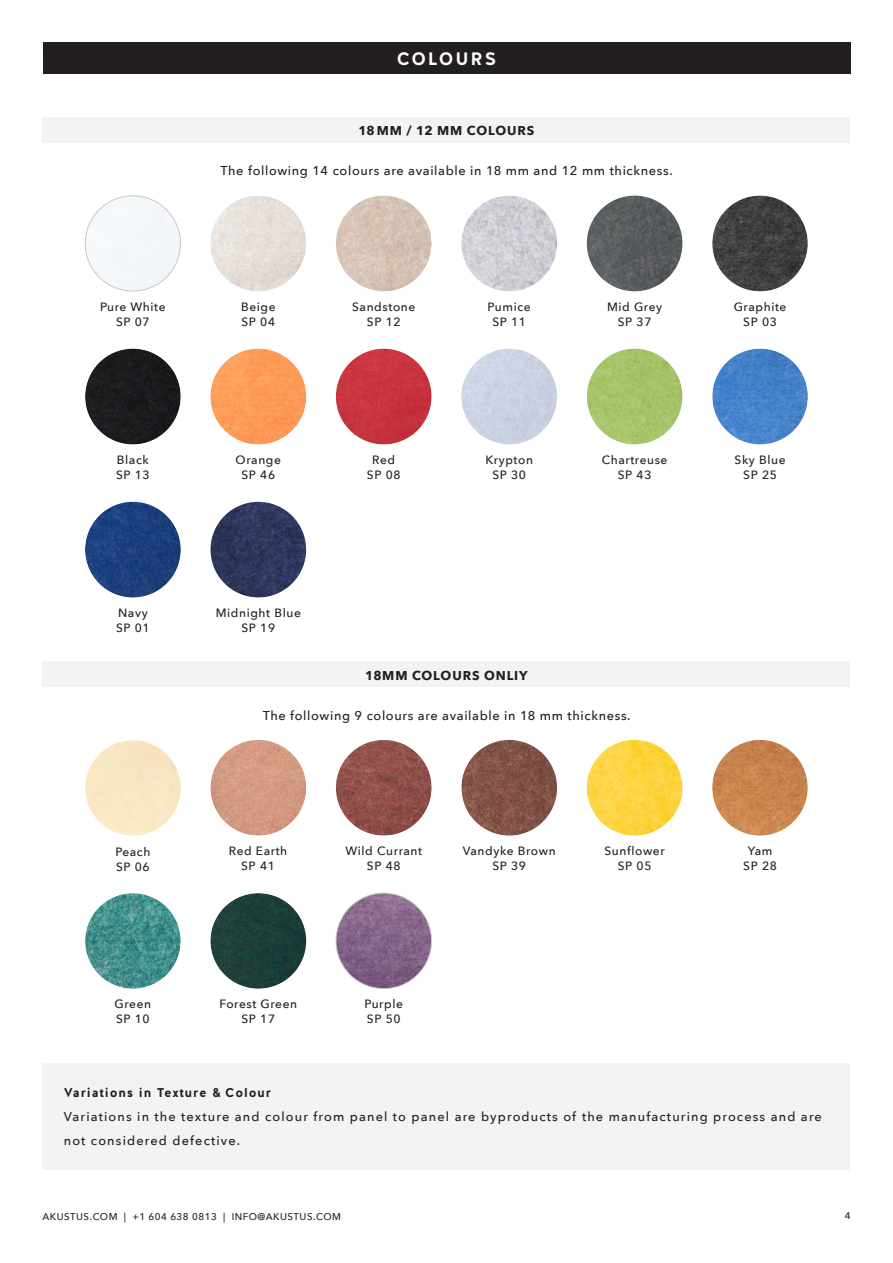
<style>
.page{position:relative;width:893px;height:1263px;background:#fff}
.page>*{position:absolute;margin:0;border:0;box-sizing:border-box;transform-origin:0 0}
.t1{font:700 18px "Halis R";letter-spacing:.095em;color:#fff}
.t2{font:500 12.75px/24px "Avenir Next";letter-spacing:.09em;color:#231f20}
.t3{font:500 12.75px "Avenir Next";letter-spacing:.05em;color:#231f20}
.t4{font:700 12.75px "Avenir Next";letter-spacing:.07em;color:#231f20}
.t5{font:700 12.75px "Halis R";letter-spacing:.07em;color:#231f20}
.t6{font:500 12px/15px "Avenir Next";letter-spacing:.05em;color:#231f20;text-align:center}
.t7{font:500 9.75px "Avenir Next";letter-spacing:.05em;color:#231f20}
</style>
<div class="page">
<div style="left:43px;top:1063px;width:807px;height:106px;background:#f2f3f4"></div>
<div style="left:43px;top:117px;width:807px;height:25px;background:#f2f3f4"></div>
<div style="left:43px;top:661px;width:807px;height:26px;background:#f2f3f4"></div>
<div style="left:43px;top:43px;width:807px;height:31px;background:#231f20"></div>
<img style="left:210px;top:740px;width:96px;height:96px;border-radius:48px">
<img style="left:336px;top:740px;width:96px;height:96px;border-radius:48px">
<img style="left:461px;top:740px;width:96px;height:96px;border-radius:48px">
<img style="left:587px;top:740px;width:95px;height:96px;border-radius:48px">
<img style="left:210px;top:349px;width:96px;height:95px;border-radius:48px">
<img style="left:712px;top:740px;width:96px;height:96px;border-radius:48px">
<div style="left:336px;top:349px;width:96px;height:95px;background:#c7343f;border-radius:48px"></div>
<div style="left:461px;top:349px;width:96px;height:95px;background:#ccd2e2;border-radius:48px"></div>
<img style="left:587px;top:349px;width:95px;height:95px;border-radius:48px">
<img style="left:85px;top:893px;width:96px;height:96px;border-radius:48px">
<img style="left:210px;top:893px;width:96px;height:96px;border-radius:48px">
<img style="left:712px;top:349px;width:96px;height:95px;border-radius:48px">
<img style="left:85px;top:502px;width:96px;height:95px;border-radius:48px">
<img style="left:210px;top:502px;width:96px;height:95px;border-radius:48px">
<img style="left:336px;top:893px;width:95px;height:96px;border-radius:48px">
<img style="left:587px;top:196px;width:95px;height:95px;border-radius:48px">
<div style="left:85px;top:196px;width:95px;height:95px;background:#f4f6fa;border-radius:48px"></div>
<img style="left:210px;top:196px;width:96px;height:95px;border-radius:48px">
<img style="left:336px;top:196px;width:96px;height:95px;border-radius:48px">
<img style="left:461px;top:196px;width:96px;height:95px;border-radius:48px">
<img style="left:712px;top:196px;width:96px;height:95px;border-radius:48px">
<div style="left:85px;top:349px;width:96px;height:95px;background:#1b1b1e;border-radius:48px"></div>
<img style="left:85px;top:740px;width:96px;height:96px;border-radius:48px">
<h1 class="t1" style="left:397px;top:47px;width:101px">COLOURS</h1>
<p class="t4" style="left:358px;top:120px;width:178px">18MM / 12 MM COLOURS</p>
<p class="t3" style="left:221px;top:160px;width:454px">The following 14 colours are available in 18 mm and 12 mm thickness.</p>
<p class="t6" style="left:100px;top:299px;width:67px">Pure White<br>SP 07</p>
<p class="t6" style="left:241px;top:299px;width:36px;text-align:left">Beige<br>SP 04</p>
<p class="t6" style="left:352px;top:299px;width:65px">Sandstone<br>SP 12</p>
<p class="t6" style="left:488px;top:299px;width:45px">Pumice<br>SP 11</p>
<p class="t6" style="left:607px;top:299px;width:57px">Mid Grey<br>SP 37</p>
<p class="t6" style="left:734px;top:299px;width:54px">Graphite<br>SP 03</p>
<p class="t6" style="left:116px;top:452px;width:35px;text-align:left">Black<br>SP 13</p>
<p class="t6" style="left:367px;top:452px;width:35px">Red<br>SP 08</p>
<p class="t6" style="left:236px;top:452px;width:47px">Orange<br>SP 46</p>
<p class="t6" style="left:485px;top:452px;width:49px">Krypton<br>SP 30</p>
<p class="t6" style="left:602px;top:452px;width:67px">Chartreuse<br>SP 43</p>
<p class="t6" style="left:735px;top:452px;width:52px">Sky Blue<br>SP 25</p>
<p class="t6" style="left:116px;top:605px;width:35px;text-align:left">Navy<br>SP 01</p>
<p class="t6" style="left:115px;top:843px;width:37px;text-align:left">Peach<br>SP 06</p>
<p class="t6" style="left:216px;top:605px;width:87px">Midnight Blue<br>SP 19</p>
<p class="t4" style="left:365px;top:664px;width:164px">18MM COLOURS ONLIY</p>
<p class="t3" style="left:263px;top:704px;width:369px">The following 9 colours are available in 18 mm thickness.</p>
<p class="t6" style="left:229px;top:843px;width:60px">Red Earth<br>SP 41</p>
<p class="t6" style="left:345px;top:843px;width:78px">Wild Currant<br>SP 48</p>
<p class="t6" style="left:463px;top:843px;width:94px">Vandyke Brown<br>SP 39</p>
<p class="t6" style="left:604px;top:843px;width:62px">Sunflower<br>SP 05</p>
<p class="t6" style="left:743px;top:843px;width:35px">Yam<br>SP 28</p>
<p class="t6" style="left:115px;top:996px;width:38px;text-align:left">Green<br>SP 10</p>
<p class="t6" style="left:219px;top:996px;width:79px">Forest Green<br>SP 17</p>
<p class="t6" style="left:364px;top:996px;width:40px;text-align:left">Purple<br>SP 50</p>
<p class="t5" style="left:64px;top:1085px;width:209px">Variations in Texture &amp; Colour</p>
<p class="t2" style="left:64px;top:1104px;width:760px">Variations in the texture and colour from panel to panel are byproducts of the manufacturing process and are not considered defective.</p>
<p class="t7" style="left:43px;top:1209px;width:300px">AKUSTUS.COM | +1 604 638 0813 | INFO@AKUSTUS.COM</p>
<p class="t7" style="left:845px;top:1207px;width:7px">4</p>
</div>
